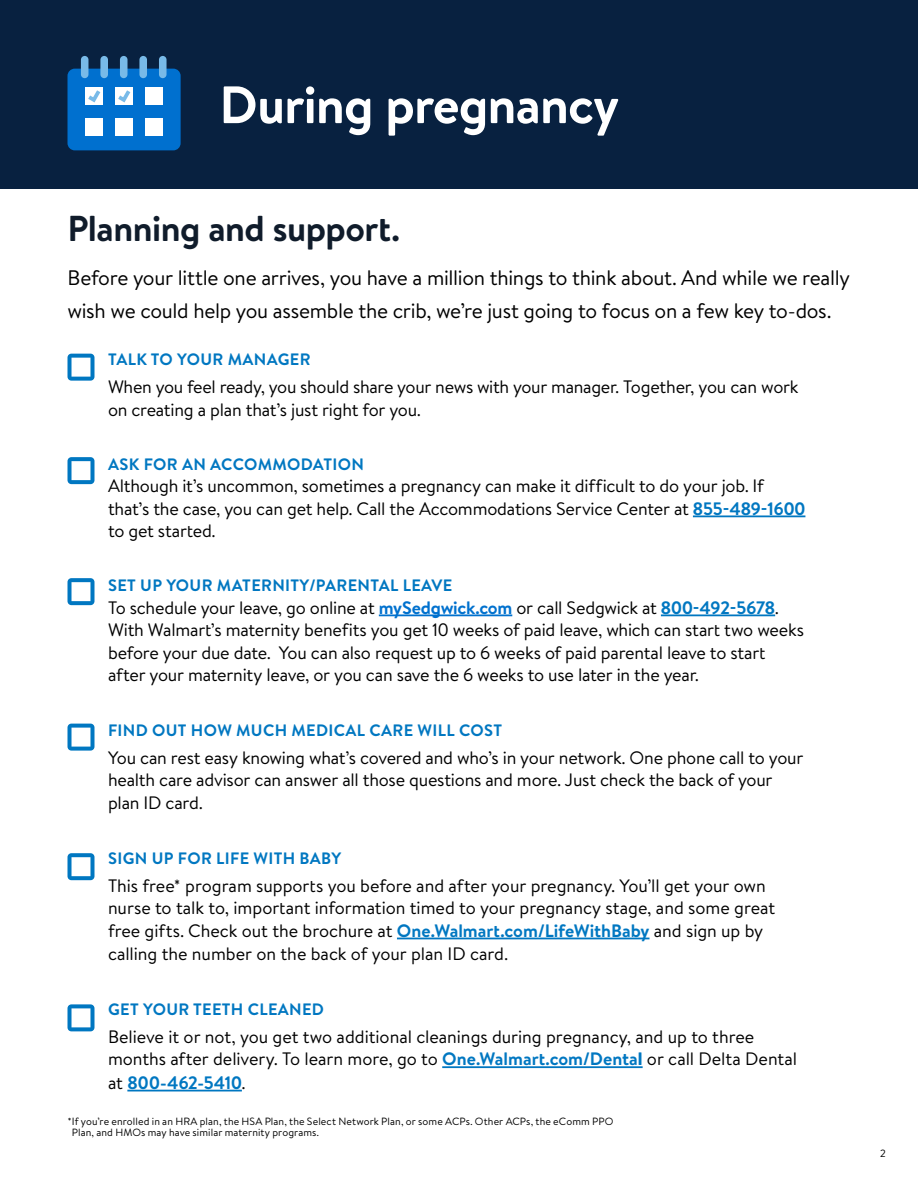
<style>
.page{position:relative;width:918px;height:1188px;background:#fff}
.page>*{position:absolute;margin:0;border:0;box-sizing:border-box;transform-origin:0 0}
.t1{font:700 52.5px "Bogle";letter-spacing:-.02em;color:#fff}
.t2{font:700 36px "Bogle";letter-spacing:-.015em;color:#101c2b}
.t3{font:21px/33px "Bogle";letter-spacing:-.015em;color:#000}
.t4{font:18px/22.5px "Bogle";letter-spacing:-.01em;color:#000}
.t5{font:700 16.5px "Bogle";letter-spacing:.02em;color:#0077c1}
.t6{font:10.5px/10.5px "Bogle";letter-spacing:.01em;color:#000}
.s1{font-weight:700;color:#0077c1}
.s2{font-weight:700;color:#0071ce}
.s3{font-weight:900;color:#0077c1}
</style>
<div class="page">
<div style="left:0;top:0;width:918px;height:189px;background:#082140"></div>
<hr style="left:693px;top:515px;width:112px;height:2px;background:#0077c1">
<hr style="left:379px;top:614px;width:133px;height:2px;background:#0071ce">
<hr style="left:661px;top:614px;width:114px;height:2px;background:#0077c1">
<hr style="left:397px;top:938px;width:253px;height:1px;background:#0077c1">
<hr style="left:442px;top:1066px;width:201px;height:2px;background:#0077c1">
<hr style="left:127px;top:1090px;width:115px;height:1px;background:#0077c1">
<svg style="left:68px;top:354px;width:26px;height:27px"></svg>
<svg style="left:68px;top:457px;width:26px;height:27px"></svg>
<svg style="left:68px;top:578px;width:26px;height:27px"></svg>
<svg style="left:68px;top:724px;width:26px;height:27px"></svg>
<svg style="left:68px;top:853px;width:26px;height:27px"></svg>
<svg style="left:68px;top:1004px;width:26px;height:27px"></svg>
<div style="left:68px;top:69px;width:113px;height:81px;background:#0070cf;border-radius:7px"></div>
<div style="left:81px;top:56px;width:7px;height:22px;background:#78bae8;border-radius:4px"></div>
<div style="left:159px;top:56px;width:8px;height:22px;background:#78bae8;border-radius:4px"></div>
<div style="left:139px;top:56px;width:8px;height:22px;background:#78bae8;border-radius:4px"></div>
<div style="left:120px;top:56px;width:8px;height:22px;background:#78bae8;border-radius:4px"></div>
<div style="left:100px;top:56px;width:8px;height:22px;background:#78bae8;border-radius:4px"></div>
<div style="left:85px;top:88px;width:18px;height:17px;background:#fff"></div>
<svg style="left:88px;top:90px;width:12px;height:12px"></svg>
<div style="left:115px;top:88px;width:18px;height:17px;background:#fff"></div>
<svg style="left:118px;top:90px;width:12px;height:12px"></svg>
<div style="left:145px;top:88px;width:18px;height:17px;background:#fff"></div>
<div style="left:115px;top:119px;width:18px;height:17px;background:#fff"></div>
<div style="left:145px;top:119px;width:18px;height:17px;background:#fff"></div>
<div style="left:85px;top:119px;width:18px;height:17px;background:#fff"></div>
<h1 class="t1" style="left:219px;top:68px;width:401px">During pregnancy</h1>
<h2 class="t2" style="left:68px;top:204px;width:334px">Planning and support.</h2>
<p class="t3" style="left:68px;top:260px;width:784px">Before your little one arrives, you have a million things to think about. And while we really wish we could help you assemble the crib, we’re just going to focus on a few key to-dos.</p>
<p class="t5" style="left:108px;top:348px;width:204px">TALK TO YOUR MANAGER</p>
<p class="t4" style="left:108px;top:375px;width:692px">When you feel ready, you should share your news with your manager. Together, you can work on creating a plan that’s just right for you.</p>
<p class="t5" style="left:108px;top:452px;width:257px">ASK FOR AN ACCOMMODATION</p>
<p class="t4" style="left:108px;top:474px;width:699px">Although it’s uncommon, sometimes a pregnancy can make it difficult to do your job. If that’s the case, you can get help. Call the Accommodations Service Center at <span class="s1">855-489-1600 </span>to get started.</p>
<p class="t5" style="left:108px;top:574px;width:346px">SET UP YOUR MATERNITY/PARENTAL LEAVE</p>
<p class="t4" style="left:108px;top:595px;width:698px">To schedule your leave, go online at <span class="s2">mySedgwick.com</span> or call Sedgwick at <span class="s1">800-492-5678</span>.<br>With Walmart’s maternity benefits you get 10 weeks of paid leave, which can start two weeks before your due date. You can also request up to 6 weeks of paid parental leave to start after your maternity leave, or you can save the 6 weeks to use later in the year.</p>
<p class="t5" style="left:108px;top:719px;width:396px">FIND OUT HOW MUCH MEDICAL CARE WILL COST</p>
<p class="t4" style="left:108px;top:746px;width:697px">You can rest easy knowing what’s covered and who’s in your network. One phone call to your health care advisor can answer all those questions and more. Just check the back of your plan ID card.</p>
<p class="t5" style="left:108px;top:847px;width:235px">SIGN UP FOR LIFE WITH BABY</p>
<p class="t4" style="left:108px;top:873px;width:669px">This free* program supports you before and after your pregnancy. You’ll get your own nurse to talk to, important information timed to your pregnancy stage, and some great free gifts. Check out the brochure at <span class="s1">One.Walmart.com/LifeWithBaby</span> and sign up by calling the number on the back of your plan ID card.</p>
<p class="t5" style="left:108px;top:998px;width:217px">GET YOUR TEETH CLEANED</p>
<p class="t4" style="left:108px;top:1025px;width:691px;line-height:23px">Believe it or not, you get two additional cleanings during pregnancy, and up to three months after delivery. To learn more, go to <span class="s1">One.Walmart.com/Denta</span><span class="s3">l</span> or call Delta Dental at <span class="s1">800-462-5410</span>.</p>
<p class="t6" style="left:72px;top:1116px;width:543px;text-indent:-4px">*If you’re enrolled in an HRA plan, the HSA Plan, the Select Network Plan, or some ACPs. Other ACPs, the eComm PPO<br>Plan, and HMOs may have similar maternity programs.</p>
<p class="t6" style="left:880px;top:1147px;width:7px">2</p>
</div>
